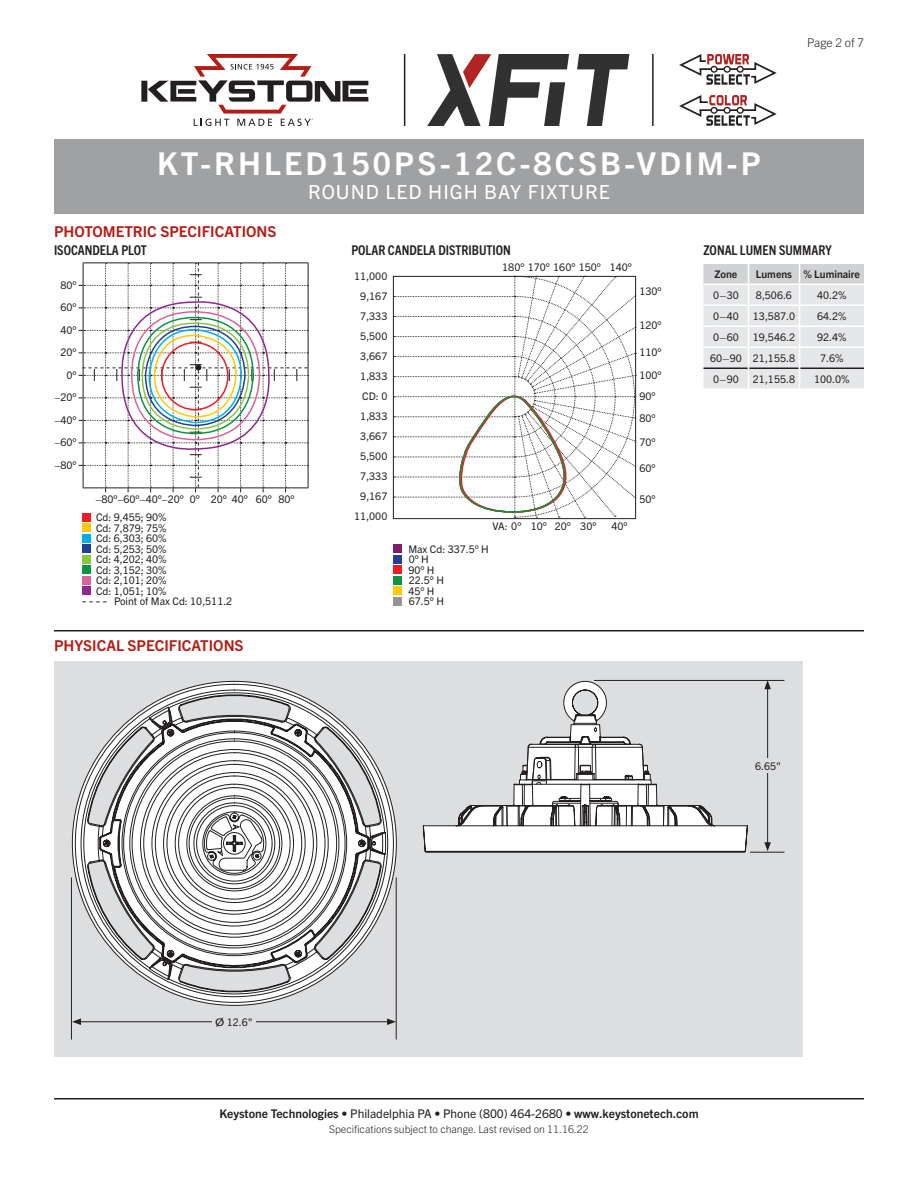
<style>
.page{position:relative;width:918px;height:1188px;background:#fff}
.page>*{position:absolute;margin:0;border:0;box-sizing:border-box;transform-origin:0 0}
.t1{font:700 31.5px "Trade Gothic Next LT Pro";letter-spacing:.1em;color:#fff}
.SubTitle{font:19.5px "Trade Gothic Next LT Pro";letter-spacing:.05em;color:#fff}
.Heading_01{font:700 15px "Trade Gothic Next LT Pro";color:#b41d15}
.Heading_02{font:700 condensed 13.5px "Trade Gothic Next LT Pro";color:#231f20}
.t2{font:700 12px "Trade Gothic Next LT Pro";color:#231f20}
.Page{font:300 12px "Trade Gothic Next LT Pro";color:#231f20}
.Art_Callout_Left{font:10.5px "Trade Gothic Next LT Pro";color:#231f20}
.Table_Text{font:10.5px "Trade Gothic Next LT Pro";color:#231f20}
.Art_Callout_Right{font:10.5px "Trade Gothic Next LT Pro";color:#231f20}
.Rev{font:300 10.5px "Trade Gothic Next LT Pro";color:#231f20}
.Table_Header{font:700 10.5px "Trade Gothic Next LT Pro";color:#231f20}
.Art_Callout{font:10.5px "Trade Gothic Next LT Pro";color:#231f20;scale:1.3 1}
.Art_Callout-2{font:10.5px "Trade Gothic Next LT Pro";color:#231f20}
.s1{font-weight:400}
</style>
<div class="page">
<hr style="left:54px;top:1098px;width:810px;height:2px;background:#231f20">
<hr style="left:54px;top:630px;width:810px;height:2px;background:#231f20">
<div style="left:54px;top:140px;width:810px;height:74px;background:#a0a1a3"></div>
<div style="left:54px;top:662px;width:748px;height:396px;background:#dddee0"></div>
<hr style="left:404px;top:54px;width:1px;height:72px;background:#231f20">
<hr style="left:652px;top:54px;width:2px;height:72px;background:#231f20">
<svg style="left:427px;top:54px;width:202px;height:72px"></svg>
<svg style="left:679px;top:95px;width:98px;height:31px"></svg>
<svg style="left:679px;top:54px;width:98px;height:31px"></svg>
<svg style="left:141px;top:54px;width:227px;height:72px"></svg>
<hr style="left:767px;top:687px;width:1px;height:158px;background:#231f20">
<svg style="left:764px;top:681px;width:7px;height:8px"></svg>
<svg style="left:764px;top:842px;width:7px;height:9px"></svg>
<hr style="left:594px;top:680px;width:190px;height:1px;background:#231f20">
<div style="left:751px;top:758px;width:34px;height:15px;background:#dddee0"></div>
<hr style="left:750px;top:852px;width:34px;height:1px;background:#231f20">
<svg style="left:424px;top:825px;width:324px;height:28px"></svg>
<svg style="left:455px;top:681px;width:291px;height:172px"></svg>
<hr style="left:79px;top:1021px;width:310px;height:1px;background:#231f20">
<svg style="left:387px;top:1018px;width:9px;height:7px"></svg>
<svg style="left:72px;top:1018px;width:9px;height:7px"></svg>
<div style="left:212px;top:1016px;width:44px;height:12px;background:#dddee0"></div>
<hr style="left:71px;top:878px;width:1px;height:162px;background:#231f20">
<hr style="left:396px;top:878px;width:1px;height:162px;background:#231f20">
<svg style="left:72px;top:681px;width:325px;height:325px"></svg>
<svg style="left:87px;top:704px;width:298px;height:279px"></svg>
<svg style="left:105px;top:707px;width:280px;height:273px"></svg>
<svg style="left:168px;top:731px;width:94px;height:140px;background:#cfcece"></svg>
<svg style="left:704px;top:264px;width:160px;height:124px;background:#e2e3e5"></svg>
<div style="left:82px;top:513px;width:10px;height:9px;background:#ee1d23"></div>
<div style="left:82px;top:524px;width:10px;height:8px;background:#feca0a"></div>
<div style="left:82px;top:534px;width:10px;height:9px;background:#00aeef"></div>
<div style="left:82px;top:544px;width:10px;height:10px;background:#223f99"></div>
<div style="left:82px;top:555px;width:10px;height:9px;background:#8bc63e"></div>
<div style="left:82px;top:566px;width:10px;height:8px;background:#0d9344"></div>
<div style="left:82px;top:576px;width:10px;height:9px;background:#db6397"></div>
<div style="left:82px;top:586px;width:10px;height:10px;background:#90268f"></div>
<svg style="left:82px;top:602px;width:24px;height:1px"></svg>
<svg style="left:79px;top:262px;width:230px;height:230px"></svg>
<div style="left:148px;top:329px;width:94px;height:94px;border:2px solid #00aeef;border-radius:50%"></div>
<div style="left:154px;top:335px;width:83px;height:83px;border:2px solid #feca0a;border-radius:50%"></div>
<div style="left:161px;top:342px;width:68px;height:68px;border:2px solid #ee1d23;border-radius:50%"></div>
<svg style="left:394px;top:276px;width:242px;height:242px"></svg>
<div style="left:393px;top:555px;width:9px;height:9px;background:#223f99"></div>
<div style="left:393px;top:544px;width:9px;height:10px;background:#811d6b"></div>
<div style="left:393px;top:566px;width:9px;height:8px;background:#ee1d23"></div>
<div style="left:393px;top:576px;width:9px;height:9px;background:#0d9344"></div>
<div style="left:393px;top:586px;width:9px;height:10px;background:#feca0a"></div>
<div style="left:393px;top:597px;width:9px;height:9px;background:#939598"></div>
<p class="t1" style="left:157px;top:142px;width:605px">KT-RHLED150PS-12C-8CSB-VDIM-P</p>
<p class="SubTitle" style="left:308px;top:178px;width:303px">ROUND LED HIGH BAY FIXTURE</p>
<p class="Heading_01" style="left:54px;top:221px;width:224px">PHOTOMETRIC SPECIFICATIONS</p>
<p class="Page" style="left:807px;top:34px;width:58px">Page 2 of 7</p>
<p class="Heading_02" style="left:54px;top:241px;width:94px">ISOCANDELA PLOT</p>
<p class="Art_Callout_Right" style="left:60px;top:277px;width:18px">80°</p>
<p class="Art_Callout_Right" style="left:60px;top:300px;width:18px">60°</p>
<p class="Art_Callout_Right" style="left:60px;top:322px;width:18px">40°</p>
<p class="Art_Callout_Right" style="left:60px;top:345px;width:18px">20°</p>
<p class="Art_Callout_Right" style="left:66px;top:367px;width:12px">0°</p>
<p class="Art_Callout_Right" style="left:54px;top:390px;width:24px">−20°</p>
<p class="Art_Callout_Right" style="left:54px;top:412px;width:24px">−40°</p>
<p class="Art_Callout_Right" style="left:54px;top:435px;width:24px">−60°</p>
<p class="Art_Callout_Right" style="left:54px;top:457px;width:24px">−80°</p>
<p class="Table_Text" style="left:95px;top:492px;width:201px">−80°−60°−40°−20° 0° 20° 40° 60° 80°</p>
<p class="Art_Callout_Left" style="left:96px;top:510px;width:72px">Cd: 9,455; 90%</p>
<p class="Art_Callout_Left" style="left:96px;top:520px;width:72px">Cd: 7,879; 75%</p>
<p class="Art_Callout_Left" style="left:96px;top:531px;width:72px">Cd: 6,303; 60%</p>
<p class="Art_Callout_Left" style="left:96px;top:541px;width:72px">Cd: 5,253; 50%</p>
<p class="Art_Callout_Left" style="left:96px;top:552px;width:72px">Cd: 4,202; 40%</p>
<p class="Art_Callout_Left" style="left:96px;top:562px;width:72px">Cd: 3,152; 30%</p>
<p class="Art_Callout_Left" style="left:96px;top:573px;width:72px">Cd: 2,101; 20%</p>
<p class="Art_Callout_Left" style="left:96px;top:583px;width:72px">Cd: 1,051; 10%</p>
<p class="Art_Callout_Left" style="left:114px;top:594px;width:120px">Point of Max Cd: 10,511.2</p>
<p class="Heading_01" style="left:54px;top:635px;width:191px">PHYSICAL SPECIFICATIONS</p>
<p class="Heading_02" style="left:351px;top:241px;width:161px">POLAR CANDELA DISTRIBUTION</p>
<p class="Art_Callout_Right" style="left:354px;top:268px;width:35px">11,000</p>
<p class="Art_Callout_Right" style="left:360px;top:289px;width:29px">9,167</p>
<p class="Art_Callout_Right" style="left:360px;top:309px;width:29px">7,333</p>
<p class="Art_Callout_Right" style="left:360px;top:329px;width:29px">5,500</p>
<p class="Art_Callout_Right" style="left:360px;top:349px;width:29px">3,667</p>
<p class="Art_Callout_Right" style="left:360px;top:369px;width:29px">1,833</p>
<p class="Art_Callout_Right" style="left:362px;top:389px;width:27px">CD: 0</p>
<p class="Art_Callout_Right" style="left:360px;top:409px;width:29px">1,833</p>
<p class="Art_Callout_Right" style="left:360px;top:429px;width:29px">3,667</p>
<p class="Art_Callout_Right" style="left:360px;top:449px;width:29px">5,500</p>
<p class="Art_Callout_Right" style="left:360px;top:469px;width:29px">7,333</p>
<p class="Art_Callout_Right" style="left:360px;top:489px;width:29px">9,167</p>
<p class="Art_Callout_Right" style="left:354px;top:509px;width:35px">11,000</p>
<p class="Table_Text" style="left:502px;top:259px;width:131px">180° 170° 160° 150° 140°</p>
<p class="Art_Callout_Left" style="left:639px;top:283px;width:24px">130°</p>
<p class="Art_Callout_Left" style="left:639px;top:318px;width:24px">120°</p>
<p class="Art_Callout_Left" style="left:639px;top:345px;width:24px">110°</p>
<p class="Art_Callout_Left" style="left:639px;top:367px;width:24px">100°</p>
<p class="Art_Callout_Left" style="left:639px;top:388px;width:18px">90°</p>
<p class="Art_Callout_Left" style="left:639px;top:411px;width:18px">80°</p>
<p class="Art_Callout_Left" style="left:639px;top:435px;width:18px">70°</p>
<p class="Art_Callout_Left" style="left:639px;top:460px;width:18px">60°</p>
<p class="Art_Callout_Left" style="left:639px;top:492px;width:18px">50°</p>
<p class="Table_Text" style="left:492px;top:519px;width:106px">VA: 0° 10° 20° 30°</p>
<p class="Table_Text" style="left:612px;top:519px;width:18px">40°</p>
<p class="Art_Callout_Left" style="left:408px;top:541px;width:82px">Max Cd: 337.5° H</p>
<p class="Art_Callout_Left" style="left:409px;top:552px;width:22px">0° H</p>
<p class="Art_Callout_Left" style="left:408px;top:562px;width:28px">90° H</p>
<p class="Art_Callout_Left" style="left:409px;top:573px;width:37px">22.5° H</p>
<p class="Art_Callout_Left" style="left:408px;top:583px;width:28px">45° H</p>
<p class="Art_Callout_Left" style="left:409px;top:594px;width:37px">67.5° H</p>
<p class="Heading_02" style="left:704px;top:241px;width:130px">ZONAL LUMEN SUMMARY</p>
<p class="Table_Header" style="left:715px;top:267px;width:24px">Zone</p>
<p class="Table_Header" style="left:756px;top:267px;width:38px">Lumens</p>
<p class="Table_Header" style="left:803px;top:267px;width:58px">% Luminaire</p>
<p class="Table_Text" style="left:713px;top:288px;width:27px">0–30</p>
<p class="Table_Text" style="left:756px;top:288px;width:38px">8,506.6</p>
<p class="Table_Text" style="left:817px;top:288px;width:31px">40.2%</p>
<p class="Table_Text" style="left:713px;top:309px;width:27px">0–40</p>
<p class="Table_Text" style="left:753px;top:309px;width:44px">13,587.0</p>
<p class="Table_Text" style="left:817px;top:309px;width:31px">64.2%</p>
<p class="Table_Text" style="left:713px;top:330px;width:27px">0–60</p>
<p class="Table_Text" style="left:753px;top:330px;width:44px">19,546.2</p>
<p class="Table_Text" style="left:817px;top:330px;width:31px">92.4%</p>
<p class="Table_Text" style="left:710px;top:351px;width:33px">60–90</p>
<p class="Table_Text" style="left:753px;top:351px;width:44px">21,155.8</p>
<p class="Table_Text" style="left:820px;top:351px;width:25px">7.6%</p>
<p class="Table_Text" style="left:713px;top:372px;width:27px">0–90</p>
<p class="Table_Text" style="left:753px;top:372px;width:44px">21,155.8</p>
<p class="Table_Text" style="left:814px;top:372px;width:37px">100.0%</p>
<p class="Art_Callout-2" style="left:755px;top:759px;width:27px">6.65"</p>
<p class="Art_Callout" style="left:215px;top:1014px;width:30px">Ø 12.6"</p>
<p class="t2" style="left:219px;top:1105px;width:481px">Keystone Technologies <span class="s1">• Philadelphia PA • Phone (800) 464-2680 •</span> www.keystonetech.com</p>
<p class="Rev" style="left:329px;top:1122px;width:261px">Specifications subject to change. Last revised on 11.16.22</p>
</div>
